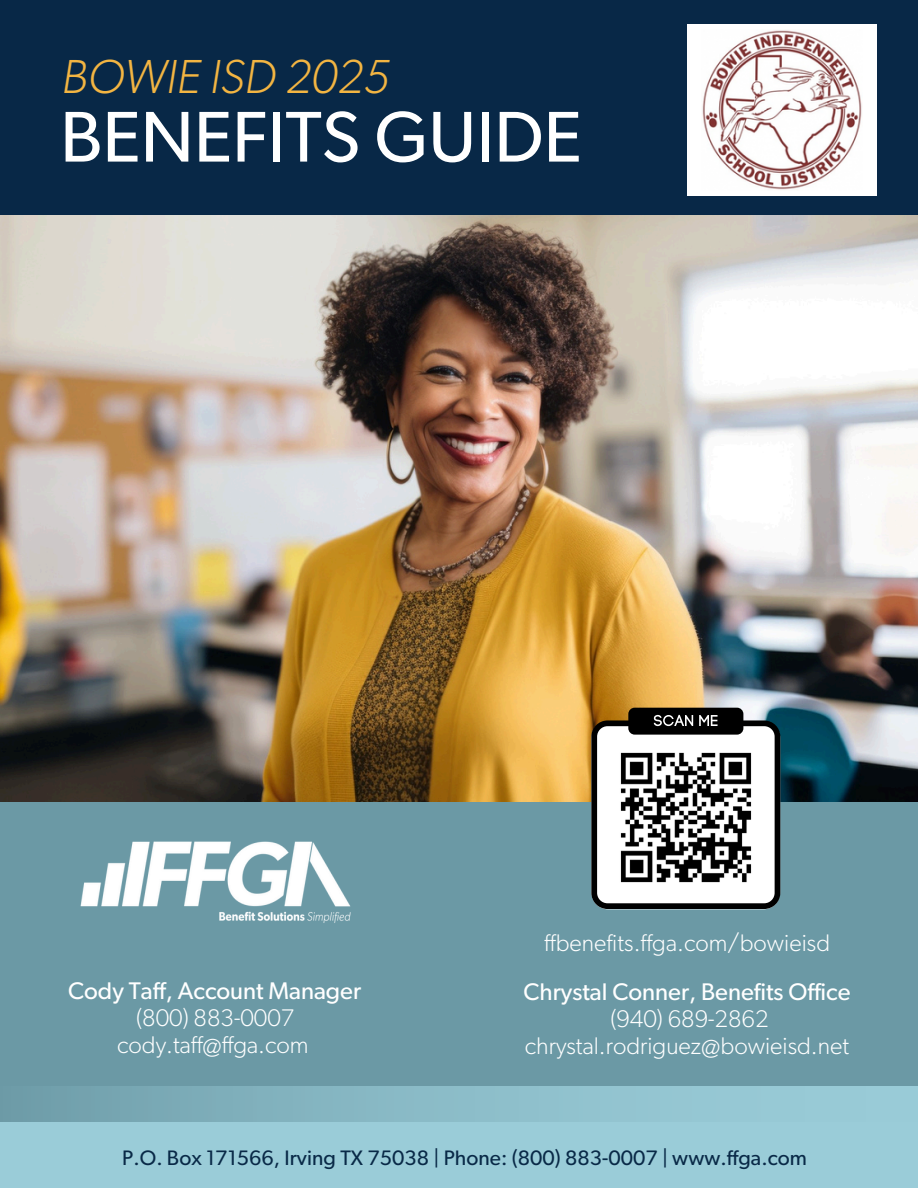
<style>
.page{position:relative;width:918px;height:1188px;background:#fff}
.page>*{position:absolute;margin:0;border:0;box-sizing:border-box;transform-origin:0 0}
.t1{font:72px "Gibson";color:#fff}
.t2{font:italic 300 47.85px "Gibson";color:#f3b542}
.t3{font:300 24.15px/27px "Gibson";color:#fff;text-align:center}
.t4{font:300 24px "Gibson";letter-spacing:.005em;color:#fff}
.t5{font:21px "Gibson";letter-spacing:.005em;color:#092947}
.s1{font-weight:400}
</style>
<div class="page">
<img style="left:0;top:215px;width:918px;height:588px">
<div style="left:0;top:0;width:918px;height:215px;background:#082847"></div>
<div style="left:0;top:1083px;width:918px;height:105px;background:#9accd8"></div>
<div style="left:0;top:1051px;width:918px;height:70px;background:linear-gradient(to right,#73a1ad,#9fd2de)"></div>
<div style="left:0;top:803px;width:918px;height:283px;background:#6b99a5"></div>
<img style="left:80px;top:841px;width:271px;height:82px">
<div style="left:628px;top:708px;width:115px;height:27px;background:#000;border-radius:6px"></div>
<svg style="left:591px;top:715px;width:189px;height:194px"></svg>
<img style="left:613px;top:744px;width:146px;height:147px">
<div style="left:687px;top:24px;width:190px;height:171px;background:#fff"></div>
<img style="left:702px;top:30px;width:160px;height:160px">
<p class="t2" style="left:62px;top:55px;width:329px">BOWIE ISD 2025</p>
<p class="t1" style="left:60px;top:104px;width:523px">BENEFITS GUIDE</p>
<h3 class="t4" style="left:544px;top:931px;width:288px">ffbenefits.ffga.com/bowieisd</h3>
<p class="t3" style="left:68px;top:979px;width:294px"><span class="s1">Cody Taff, Account Manager </span>(800) 883-0007 cody.taff@ffga.com</p>
<h3 class="t3" style="left:524px;top:979px;width:328px"><span class="s1">Chrystal Conner, Benefits Office </span>(940) 689-2862 chrystal.rodriguez@bowieisd.net</h3>
<h3 class="t5" style="left:122px;top:1149px;width:686px">P.O. Box 171566, Irving TX 75038 | Phone: (800) 883-0007 | www.ffga.com</h3>
</div>
